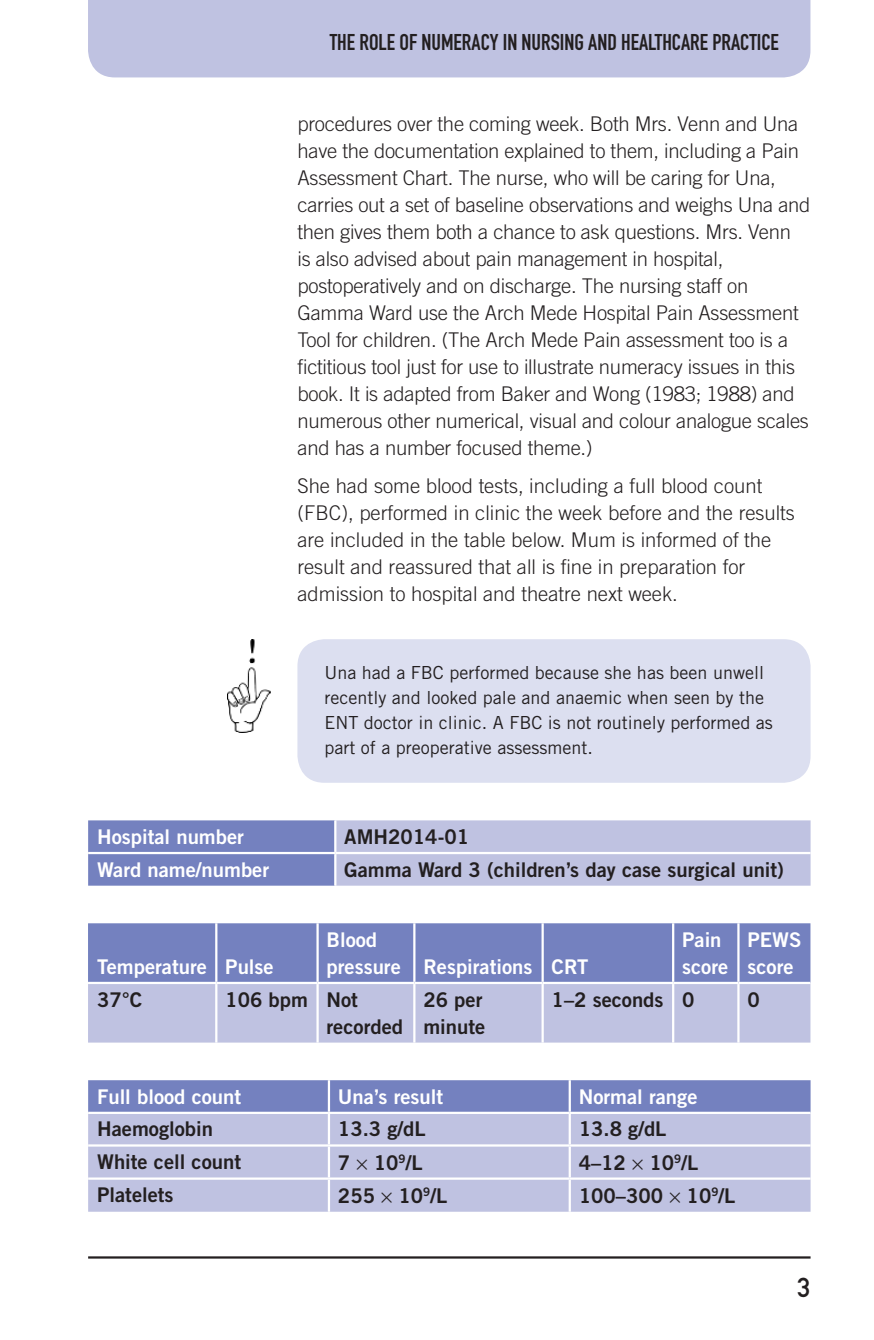
<style>
.page{position:relative;width:874px;height:1340px;background:#fff}
.page>*{position:absolute;margin:0;border:0;box-sizing:border-box;transform-origin:0 0}
.t1{font:27px "DIN Mittelschrift Std";color:#231f20}
.t2{font:22.5px "DIN Engschrift Std";color:#231f20}
.t3{font:300 20.25px/27px "Trade Gothic LT Std";letter-spacing:-.01em;color:#231f20}
.t4{font:20.25px/27px "Trade Gothic LT Std Bd 2";color:#231f20}
.t5{font:20.25px/27px "Trade Gothic LT Std Bd 2";color:#fff}
.t6{font:18px/24.8px "Trade Gothic LT Std";color:#231f20}
</style>
<div class="page">
<hr style="left:88px;top:1256px;width:722px;height:2px;background:#231f20">
<div style="left:88px;top:0;width:722px;height:77px;background:#bfc2e1"></div>
<div style="left:297px;top:639px;width:513px;height:143px;background:#dcdff0;border-radius:27px"></div>
<img style="left:227px;top:639px;width:43px;height:93px">
<svg style="left:88px;top:820px;width:722px;height:65px;background:#a6acd5"></svg>
<hr style="left:334px;top:820px;width:2px;height:32px;background:#fff">
<hr style="left:88px;top:852px;width:247px;height:2px;background:#fff">
<hr style="left:335px;top:852px;width:475px;height:2px;background:#fff">
<hr style="left:334px;top:854px;width:2px;height:31px;background:#fff">
<svg style="left:88px;top:923px;width:722px;height:119px;background:#9aa2d0"></svg>
<hr style="left:215px;top:923px;width:2px;height:58px;background:#fff">
<hr style="left:316px;top:923px;width:3px;height:58px;background:#fff">
<hr style="left:413px;top:923px;width:2px;height:58px;background:#fff">
<hr style="left:541px;top:923px;width:3px;height:58px;background:#fff">
<hr style="left:672px;top:923px;width:2px;height:58px;background:#fff">
<hr style="left:737px;top:923px;width:2px;height:58px;background:#fff">
<hr style="left:88px;top:981px;width:128px;height:3px;background:#fff">
<hr style="left:216px;top:981px;width:102px;height:3px;background:#fff">
<hr style="left:215px;top:984px;width:2px;height:58px;background:#fff">
<hr style="left:318px;top:981px;width:96px;height:3px;background:#fff">
<hr style="left:316px;top:984px;width:3px;height:58px;background:#fff">
<hr style="left:414px;top:981px;width:129px;height:3px;background:#fff">
<hr style="left:413px;top:984px;width:2px;height:58px;background:#fff">
<hr style="left:543px;top:981px;width:130px;height:3px;background:#fff">
<hr style="left:541px;top:984px;width:3px;height:58px;background:#fff">
<hr style="left:673px;top:981px;width:65px;height:3px;background:#fff">
<hr style="left:672px;top:984px;width:2px;height:58px;background:#fff">
<hr style="left:738px;top:981px;width:72px;height:3px;background:#fff">
<hr style="left:737px;top:984px;width:2px;height:58px;background:#fff">
<div style="left:88px;top:1080px;width:722px;height:31px;background:#7481bf"></div>
<div style="left:88px;top:1114px;width:722px;height:97px;background:#bfc2e1"></div>
<hr style="left:328px;top:1080px;width:2px;height:31px;background:#fff">
<hr style="left:569px;top:1080px;width:2px;height:31px;background:#fff">
<hr style="left:328px;top:1113px;width:2px;height:31px;background:#fff">
<hr style="left:569px;top:1113px;width:2px;height:31px;background:#fff">
<hr style="left:88px;top:1144px;width:241px;height:2px;background:#fff">
<hr style="left:329px;top:1144px;width:241px;height:2px;background:#fff">
<hr style="left:328px;top:1146px;width:2px;height:31px;background:#fff">
<hr style="left:570px;top:1144px;width:240px;height:2px;background:#fff">
<hr style="left:569px;top:1146px;width:2px;height:31px;background:#fff">
<hr style="left:88px;top:1177px;width:241px;height:2px;background:#fff">
<hr style="left:329px;top:1177px;width:241px;height:2px;background:#fff">
<hr style="left:328px;top:1179px;width:2px;height:32px;background:#fff">
<hr style="left:570px;top:1177px;width:240px;height:2px;background:#fff">
<hr style="left:569px;top:1179px;width:2px;height:32px;background:#fff">
<svg style="left:357px;top:1158px;width:10px;height:11px"></svg>
<svg style="left:632px;top:1158px;width:11px;height:11px"></svg>
<svg style="left:382px;top:1192px;width:10px;height:10px"></svg>
<svg style="left:670px;top:1192px;width:10px;height:10px"></svg>
<p class="t2" style="left:330px;top:29px;width:449px">THE ROLE OF NUMERACY IN NURSING AND HEALTHCARE PRACTICE</p>
<p class="t3" style="left:297px;top:110px;width:515px">procedures over the coming week. Both Mrs. Venn and Una have the documentation explained to them, including a Pain Assessment Chart. The nurse, who will be caring for Una, carries out a set of baseline observations and weighs Una and then gives them both a chance to ask questions. Mrs. Venn<br>is also advised about pain management in hospital, postoperatively and on discharge. The nursing staff on Gamma Ward use the Arch Mede Hospital Pain Assessment Tool for children. (The Arch Mede Pain assessment too is a fictitious tool just for use to illustrate numeracy issues in this book. It is adapted from Baker and Wong (1983; 1988) and numerous other numerical, visual and colour analogue scales and has a number focused theme.)</p>
<p class="t3" style="left:297px;top:472px;width:499px">She had some blood tests, including a full blood count (FBC), performed in clinic the week before and the results are included in the table below. Mum is informed of the result and reassured that all is fine in preparation for admission to hospital and theatre next week.</p>
<p class="t6" style="left:324px;top:660px;width:450px">Una had a FBC performed because she has been unwell recently and looked pale and anaemic when seen by the ENT doctor in clinic. A FBC is not routinely performed as part of a preoperative assessment.</p>
<p class="t5" style="left:97px;top:823px;width:148px">Hospital number</p>
<p class="t4" style="left:344px;top:823px;width:126px">AMH2014‐01</p>
<p class="t5" style="left:97px;top:855px;width:173px">Ward name/number</p>
<p class="t4" style="left:344px;top:855px;width:441px">Gamma Ward 3 (children’s day case surgical unit)</p>
<p class="t5" style="left:97px;top:952px;width:178px">Temperature Pulse</p>
<p class="t5" style="left:327px;top:925px;width:263px">Blood<br>pressure Respirations CRT</p>
<p class="t5" style="left:682px;top:925px;width:48px">Pain score</p>
<p class="t5" style="left:747px;top:925px;width:55px">PEWS score</p>
<p class="t4" style="left:97px;top:985px;width:47px">37°C</p>
<p class="t4" style="left:326px;top:985px;width:78px;text-indent:-101px">106 bpm Not recorded</p>
<p class="t4" style="left:423px;top:985px;width:63px">26 per minute</p>
<p class="t4" style="left:551px;top:985px;width:144px">1–2 seconds 0</p>
<p class="t4" style="left:747px;top:985px;width:14px">0</p>
<p class="t5" style="left:97px;top:1082px;width:146px">Full blood count</p>
<p class="t5" style="left:338px;top:1082px;width:107px">Una’s result</p>
<p class="t5" style="left:579px;top:1082px;width:120px">Normal range</p>
<p class="t4" style="left:97px;top:1115px;width:117px">Haemoglobin</p>
<p class="t4" style="left:338px;top:1115px;width:89px">13.3 g/dL</p>
<p class="t4" style="left:579px;top:1115px;width:89px">13.8 g/dL</p>
<p class="t4" style="left:97px;top:1148px;width:145px">White cell count</p>
<p class="t4" style="left:338px;top:1148px;width:86px">7 10<sup>9</sup>/L</p>
<p class="t4" style="left:579px;top:1148px;width:121px">4–12 10<sup>9</sup>/L</p>
<p class="t4" style="left:97px;top:1181px;width:78px">Platelets</p>
<p class="t4" style="left:338px;top:1181px;width:111px">255 10<sup>9</sup>/L</p>
<p class="t4" style="left:579px;top:1181px;width:158px">100–300 10<sup>9</sup>/L</p>
<h1 class="t1" style="left:797px;top:1271px;width:14px">3</h1>
</div>
